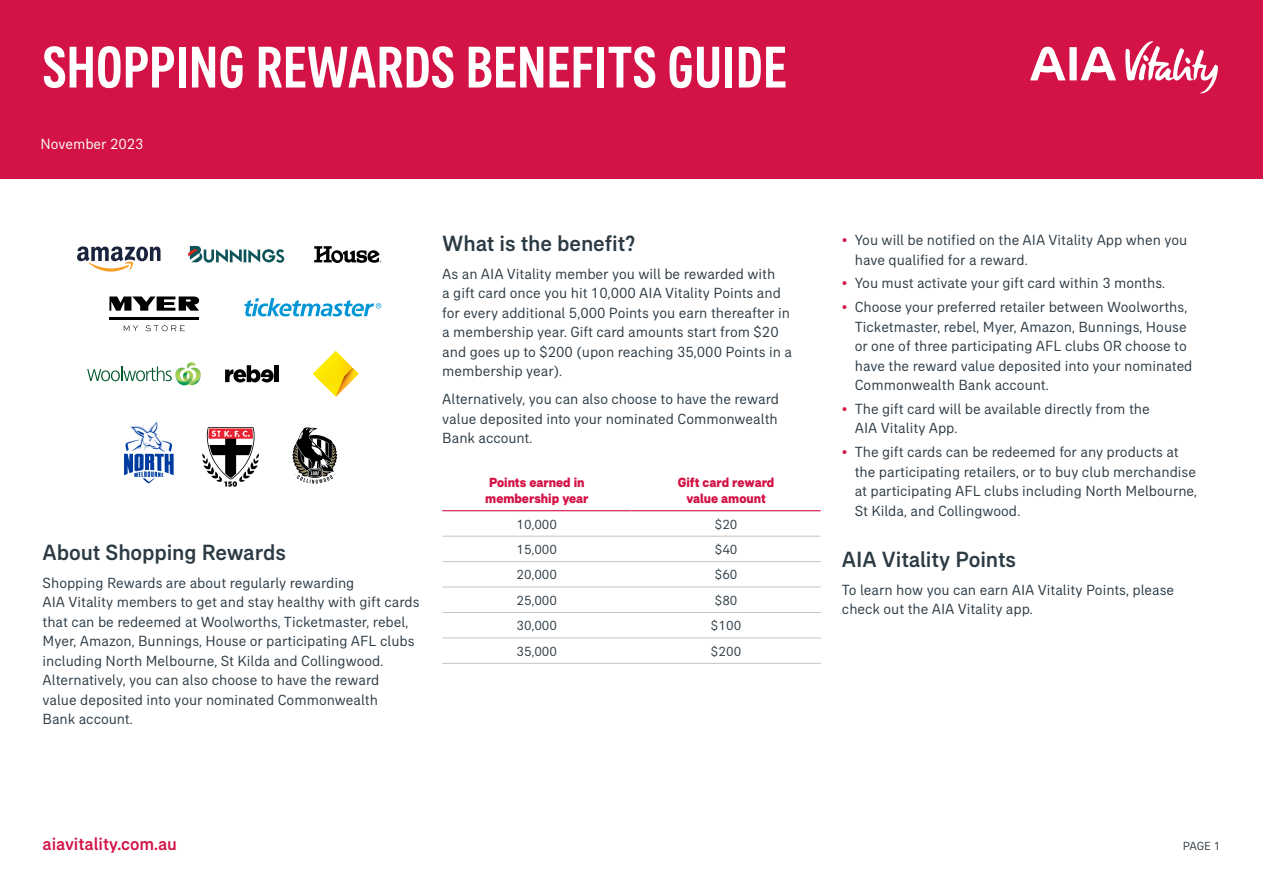
<style>
.page{position:relative;width:1263px;height:893px;background:#fff}
.page>*{position:absolute;margin:0;border:0;box-sizing:border-box;transform-origin:0 0}
.t1{font:500 condensed 60px "AIA Everest";color:#fff}
.t2{font:500 22.5px "AIA Everest";letter-spacing:-.005em;color:#2c3a44}
.t3{font:500 18px "AIA Everest";color:#d31245}
.t4{font:15px/19.5px "AIA Everest";color:#2c3a44}
.t5{font:15px "AIA Everest";color:#fff}
.t6{font:13.5px "AIA Everest";color:#2c3a44}
.t7{font:800 13.5px/16.5px "AIA Everest";color:#d31245}
.t8{font:12px "AIA Everest";color:#2c3a44}
.s1{color:#d31245}
</style>
<div class="page">
<div style="left:0;top:0;width:1263px;height:179px;background:#d31245"></div>
<svg style="left:1030px;top:47px;width:86px;height:33px"></svg>
<svg style="left:1125px;top:41px;width:93px;height:53px"></svg>
<hr style="left:442px;top:536px;width:189px;height:1px;background:#c9c1bb">
<hr style="left:631px;top:536px;width:190px;height:1px;background:#c9c1bb">
<hr style="left:442px;top:561px;width:189px;height:1px;background:#c9c1bb">
<hr style="left:631px;top:561px;width:190px;height:1px;background:#c9c1bb">
<hr style="left:442px;top:587px;width:189px;height:1px;background:#c9c1bb">
<hr style="left:631px;top:587px;width:190px;height:1px;background:#c9c1bb">
<hr style="left:442px;top:612px;width:189px;height:1px;background:#c9c1bb">
<hr style="left:631px;top:612px;width:190px;height:1px;background:#c9c1bb">
<hr style="left:442px;top:637px;width:189px;height:1px;background:#c9c1bb">
<hr style="left:631px;top:637px;width:190px;height:1px;background:#c9c1bb">
<hr style="left:442px;top:663px;width:189px;height:1px;background:#c9c1bb">
<hr style="left:631px;top:663px;width:190px;height:1px;background:#c9c1bb">
<hr style="left:442px;top:510px;width:189px;height:1px;background:#d31245">
<hr style="left:631px;top:510px;width:190px;height:1px;background:#d31245">
<svg style="left:188px;top:246px;width:96px;height:17px"></svg>
<svg style="left:124px;top:325px;width:14px;height:6px"></svg>
<svg style="left:145px;top:325px;width:40px;height:6px"></svg>
<hr style="left:109px;top:317px;width:90px;height:2px;background:#000">
<svg style="left:109px;top:296px;width:90px;height:15px"></svg>
<hr style="left:274px;top:365px;width:4px;height:17px;background:#000">
<svg style="left:225px;top:365px;width:49px;height:17px"></svg>
<svg style="left:313px;top:351px;width:46px;height:46px"></svg>
<svg style="left:124px;top:421px;width:50px;height:63px"></svg>
<svg style="left:292px;top:427px;width:46px;height:57px"></svg>
<svg style="left:77px;top:246px;width:84px;height:26px"></svg>
<svg style="left:244px;top:298px;width:137px;height:18px"></svg>
<svg style="left:202px;top:427px;width:57px;height:60px"></svg>
<svg style="left:87px;top:362px;width:114px;height:23px"></svg>
<svg style="left:314px;top:246px;width:67px;height:17px"></svg>
<h1 class="t1" style="left:43px;top:33px;width:746px">SHOPPING REWARDS BENEFITS GUIDE</h1>
<p class="t5" style="left:40px;top:136px;width:105px">November 2023</p>
<h2 class="t2" style="left:43px;top:539px;width:245px">About Shopping Rewards</h2>
<p class="t4" style="left:43px;top:573px;width:378px">Shopping Rewards are about regularly rewarding<br>AIA Vitality members to get and stay healthy with gift cards that can be redeemed at Woolworths, Ticketmaster, rebel, Myer, Amazon, Bunnings, House or participating AFL clubs including North Melbourne, St Kilda and Collingwood.<br>Alternatively, you can also choose to have the reward<br>value deposited into your nominated Commonwealth<br>Bank account.</p>
<h2 class="t2" style="left:442px;top:230px;width:194px">What is the benefit?</h2>
<p class="t4" style="left:442px;top:264px;width:351px">As an AIA Vitality member you will be rewarded with<br>a gift card once you hit 10,000 AIA Vitality Points and for every additional 5,000 Points you earn thereafter in a membership year. Gift card amounts start from $20 and goes up to $200 (upon reaching 35,000 Points in a membership year).</p>
<p class="t4" style="left:442px;top:389px;width:338px;text-align:justify">Alternatively, you can also choose to have the reward value deposited into your nominated Commonwealth Bank account.</p>
<p class="t7" style="left:485px;top:473px;width:105px">Points earned in membership year</p>
<p class="t7" style="left:678px;top:473px;width:98px;text-align:center">Gift card reward value amount</p>
<p class="t6" style="left:517px;top:516px;width:42px">10,000</p>
<p class="t6" style="left:715px;top:516px;width:24px">$20</p>
<p class="t6" style="left:517px;top:542px;width:42px">15,000</p>
<p class="t6" style="left:715px;top:542px;width:24px">$40</p>
<p class="t6" style="left:517px;top:567px;width:42px">20,000</p>
<p class="t6" style="left:715px;top:567px;width:24px">$60</p>
<p class="t6" style="left:517px;top:592px;width:42px">25,000</p>
<p class="t6" style="left:715px;top:592px;width:24px">$80</p>
<p class="t6" style="left:517px;top:618px;width:42px">30,000</p>
<p class="t6" style="left:711px;top:618px;width:32px">$100</p>
<p class="t6" style="left:517px;top:643px;width:42px">35,000</p>
<p class="t6" style="left:711px;top:643px;width:32px">$200</p>
<p class="t3" style="left:43px;top:834px;width:136px">aiavitality.com.au</p>
<p class="t4" style="left:855px;top:230px;width:334px;text-indent:-13px"><span class="s1">•</span> You will be notified on the AIA Vitality App when you have qualified for a reward.</p>
<p class="t4" style="left:842px;top:273px;width:325px"><span class="s1">•</span> You must activate your gift card within 3 months.</p>
<p class="t4" style="left:855px;top:297px;width:339px;text-indent:-13px"><span class="s1">•</span> Choose your preferred retailer between Woolworths, Ticketmaster, rebel, Myer, Amazon, Bunnings, House or one of three participating AFL clubs OR choose to have the reward value deposited into your nominated Commonwealth Bank account.</p>
<p class="t4" style="left:855px;top:399px;width:296px;text-indent:-13px"><span class="s1">•</span> The gift card will be available directly from the<br>AIA Vitality App.</p>
<p class="t4" style="left:855px;top:442px;width:344px;text-indent:-13px"><span class="s1">•</span> The gift cards can be redeemed for any products at the participating retailers, or to buy club merchandise at participating AFL clubs including North Melbourne, St Kilda, and Collingwood.</p>
<h2 class="t2" style="left:842px;top:546px;width:176px">AIA Vitality Points</h2>
<p class="t4" style="left:842px;top:580px;width:334px">To learn how you can earn AIA Vitality Points, please check out the AIA Vitality app.</p>
<p class="t8" style="left:1183px;top:839px;width:39px">PAGE 1</p>
</div>
